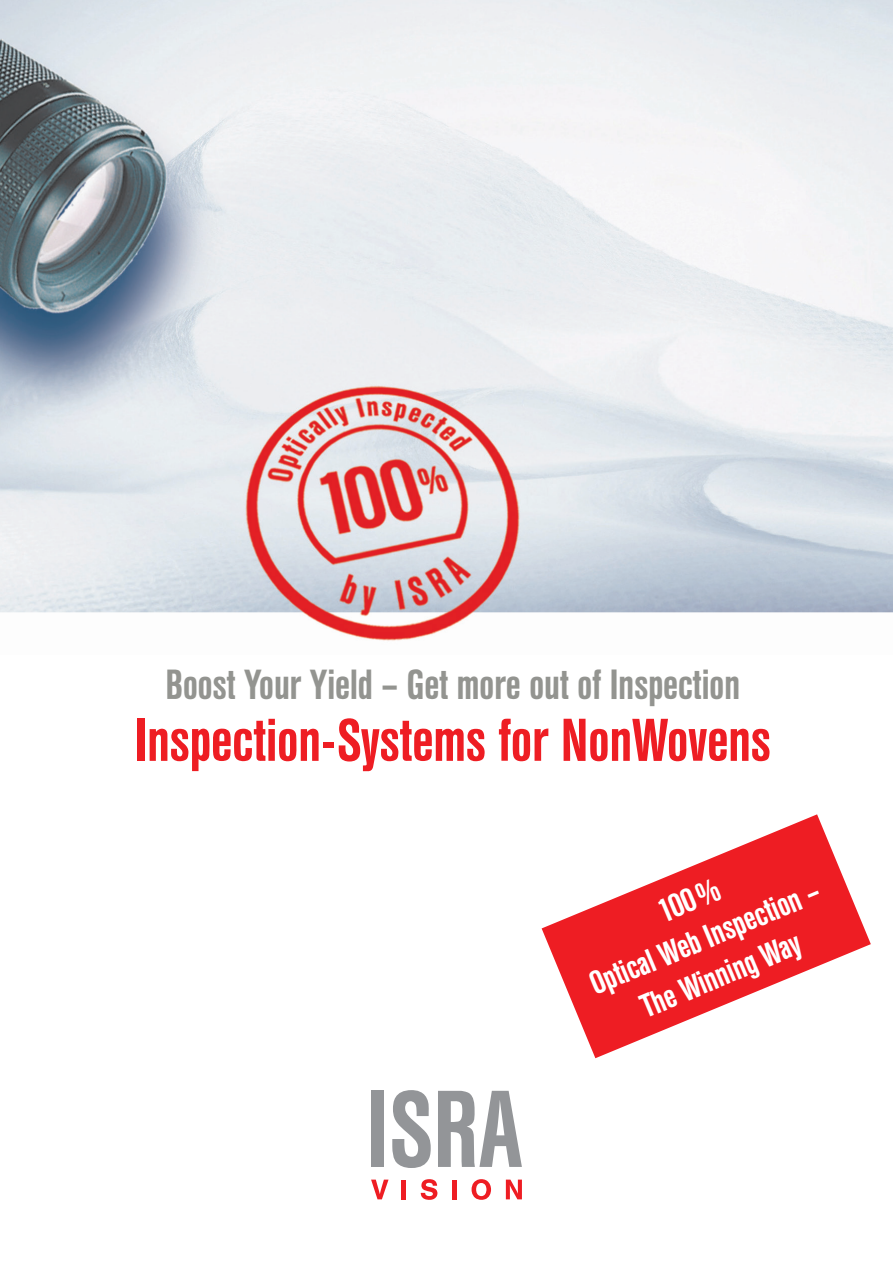
<style>
.page{position:relative;width:893px;height:1263px;background:#fff}
.page>*{position:absolute;margin:0;border:0;box-sizing:border-box;transform-origin:0 0}
.t1{font:500 60px "Helvetica Con BQ";color:#ee1d23}
.t2{font:500 42px "Helvetica Con BQ";color:#939490}
.t3{font:500 33px/40.5px "Helvetica Con BQ";color:#fff;text-align:center}
</style>
<div class="page">
<img style="left:0;top:0;width:893px;height:641px">
<svg style="left:371px;top:1179px;width:18px;height:20px"></svg>
<hr style="left:402px;top:1179px;width:4px;height:20px;background:#ee1d23">
<svg style="left:421px;top:1179px;width:16px;height:21px"></svg>
<div style="left:452px;top:1179px;width:5px;height:20px;background:#ee1d23"></div>
<svg style="left:472px;top:1179px;width:19px;height:21px"></svg>
<svg style="left:506px;top:1179px;width:16px;height:20px"></svg>
<div style="left:371px;top:1091px;width:13px;height:76px;background:#939598"></div>
<svg style="left:392px;top:1090px;width:39px;height:78px"></svg>
<svg style="left:438px;top:1091px;width:84px;height:76px"></svg>
<svg style="left:542px;top:814px;width:329px;height:244px;fill:#ee1d23"></svg>
<p class="t2" style="left:166px;top:662px;width:576px">Boost Your Yield – Get more out of Inspection</p>
<h1 class="t1" style="left:135px;top:708px;width:637px">Inspection-Systems for NonWovens</h1>
<p class="t3" style="left:568px;top:930px;width:247px;rotate:-23deg">100%<br>Optical Web Inspection –<br>The Winning Way</p>
</div>
